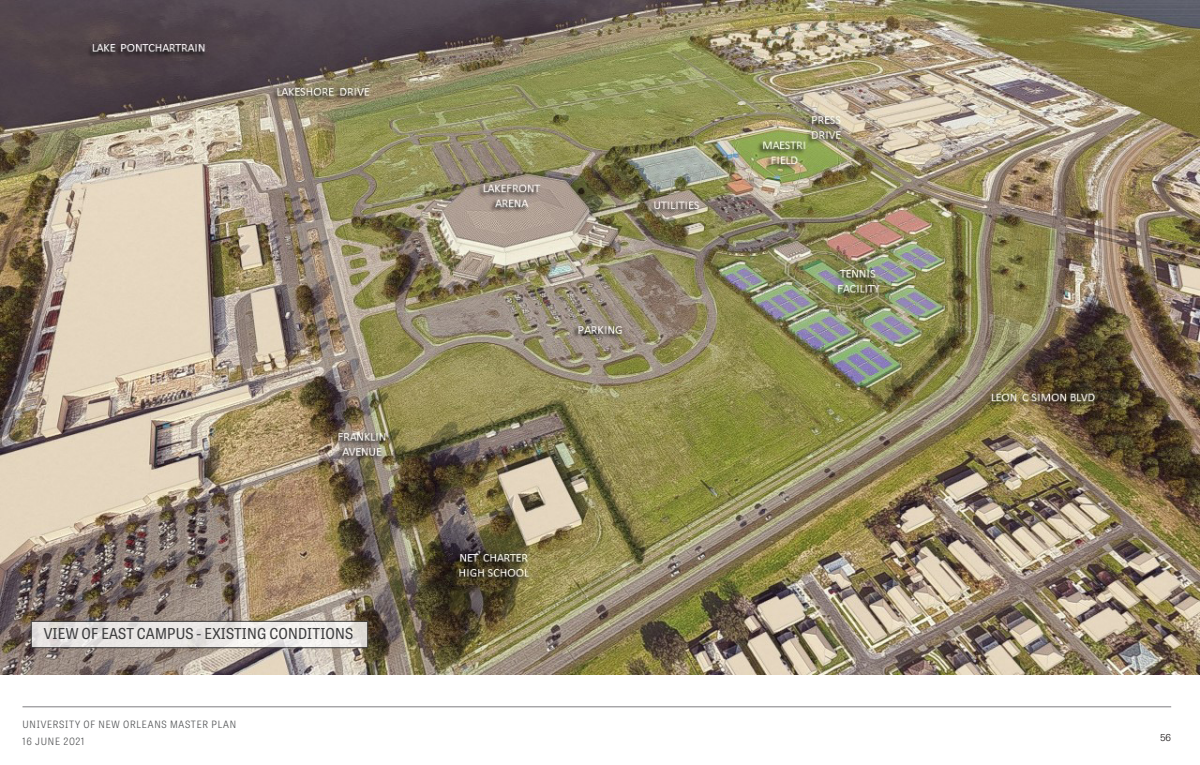
<style>
.page{position:relative;width:1200px;height:765px;background:#fff}
.page>*{position:absolute;margin:0;border:0;box-sizing:border-box;transform-origin:0 0}
.Content_Page__Body_T{font:15px "Tablet Gothic Narrow";letter-spacing:.01em;color:#3e3e3f}
.t1{font:10px/17.5px "Tablet Gothic Narrow Lt";letter-spacing:.075em;color:#545557}
.t2{font:300 10px "Univers";color:#231f20}
</style>
<div class="page">
<hr style="left:22px;top:707px;width:1149px;height:1px;background:#7f7e81">
<img style="left:0;top:0;width:1200px;height:675px">
<svg style="left:31px;top:621px;width:337px;height:27px;fill:#eae8e6"></svg>
<p class="Content_Page__Body_T" style="left:44px;top:623px;width:311px">VIEW OF EAST CAMPUS - EXISTING CONDITIONS</p>
<p class="t1" style="left:22px;top:715px;width:215px">UNIVERSITY OF NEW ORLEANS MASTER PLAN<br>16 JUNE 2021</p>
<p class="t2" style="left:1160px;top:731px;width:13px">56</p>
</div>
